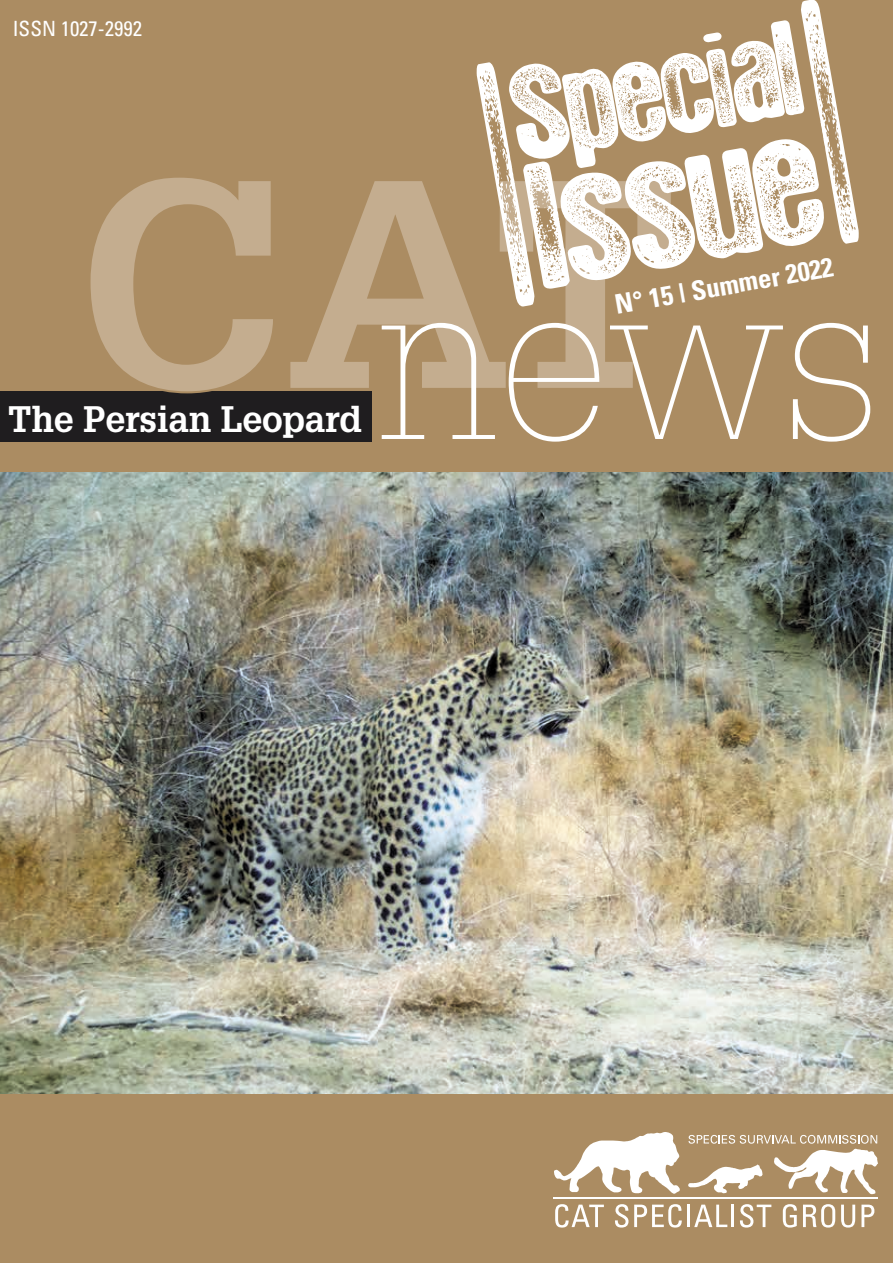
<style>
.page{position:relative;width:893px;height:1263px;background:#ab8c62}
.page>*{position:absolute;margin:0;border:0;box-sizing:border-box;transform-origin:0 0}
.t1{font:100 221.1px "Glypha";color:#fff}
.t2{font:142.5px "Hotel Coral Essex";color:#fff}
.t3{font:106.5px "Hotel Coral Essex";color:#fff}
.t4{font:700 36px "Glypha";letter-spacing:-.01em;color:#fff}
.t5{font:700 condensed 27px "Univers";color:#fff}
.t6{font:condensed 21px "Univers";color:#fff}
</style>
<div class="page">
<div style="left:0;top:392px;width:372px;height:50px;background:#1f1d1f"></div>
<div style="left:520px;top:1100px;width:373px;height:156px;background:#ab8c62"></div>
<svg style="left:554px;top:1132px;width:126px;height:62px"></svg>
<svg style="left:687px;top:1135px;width:191px;height:59px"></svg>
<svg style="left:555px;top:1204px;width:49px;height:23px"></svg>
<svg style="left:615px;top:1204px;width:13px;height:23px"></svg>
<svg style="left:634px;top:1204px;width:48px;height:23px"></svg>
<hr style="left:687px;top:1204px;width:3px;height:23px;background:#fff">
<svg style="left:694px;top:1204px;width:33px;height:23px"></svg>
<hr style="left:731px;top:1204px;width:3px;height:23px;background:#fff">
<svg style="left:740px;top:1204px;width:31px;height:23px"></svg>
<svg style="left:783px;top:1204px;width:14px;height:23px"></svg>
<svg style="left:803px;top:1204px;width:32px;height:23px"></svg>
<svg style="left:841px;top:1204px;width:14px;height:23px"></svg>
<svg style="left:861px;top:1204px;width:13px;height:23px"></svg>
<hr style="left:553px;top:1197px;width:325px;height:1px;background:#fff">
<img style="left:0;top:472px;width:893px;height:622px">
<div style="left:799px;top:0;width:61px;height:244px;background:#ab8c62"></div>
<div style="left:475px;top:61px;width:61px;height:246px;background:#ab8c62"></div>
<h3 class="t3" style="left:504px;top:64px;width:291px;rotate:-10deg">Special</h3>
<p class="t6" style="left:13px;top:16px;width:131px">ISSN 1027-2992</p>
<h2 class="t2" style="left:521px;top:158px;width:292px;rotate:-10deg">Issue</h2>
<h1 class="t1" style="left:77px;top:233px;width:805px"><sup>CAT</sup>news</h1>
<p class="t5" style="left:612px;top:288px;width:223px;rotate:-10deg">N° 15 | Summer 2022</p>
<p class="t4" style="left:8px;top:396px;width:356px">The Persian Leopard</p>
</div>
